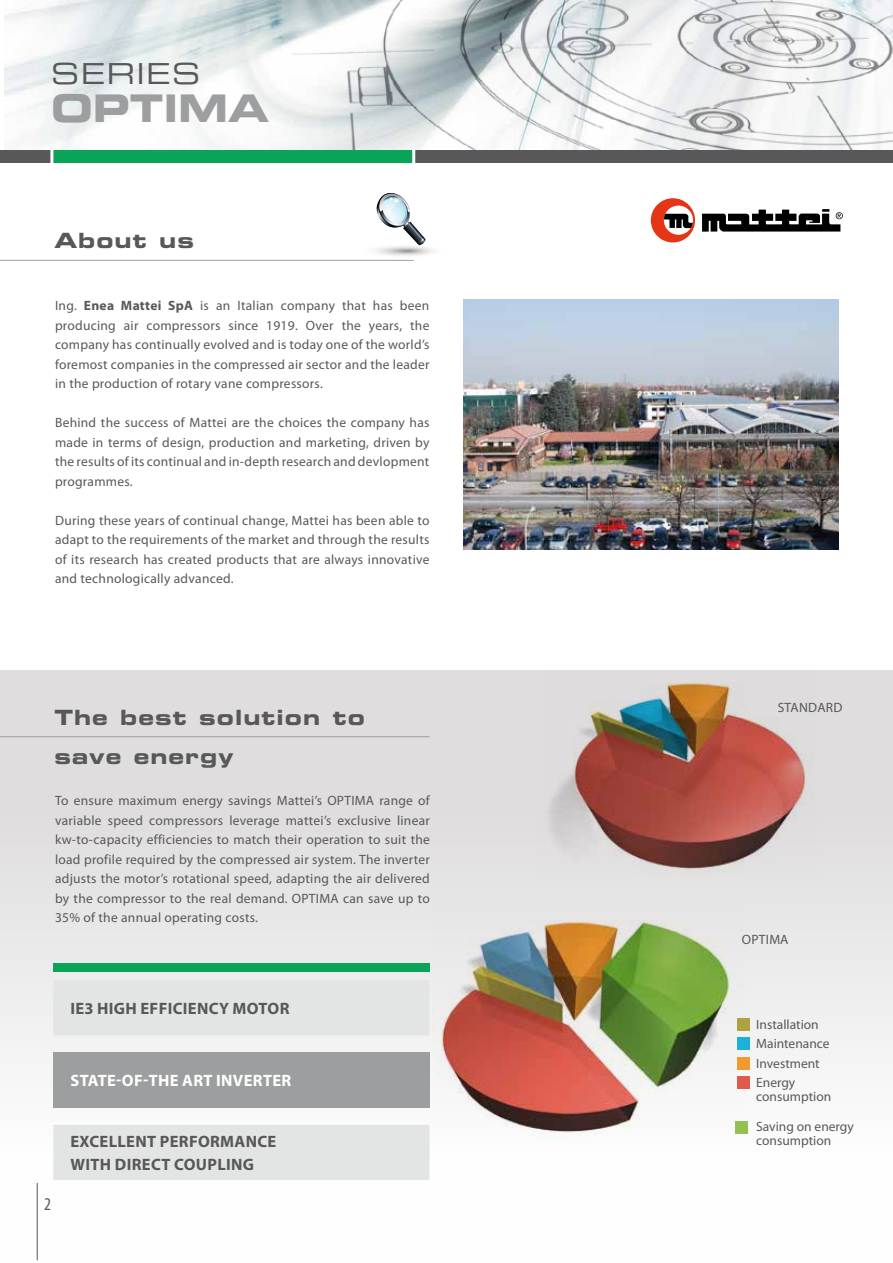
<style>
.page{position:relative;width:893px;height:1263px;background:#fff}
.page>*{position:absolute;margin:0;border:0;box-sizing:border-box;transform-origin:0 0}
.t1{font:37.5px "Eurostile Bold Extended Two";color:#9c9e9f}
.t2{font:28.5px "Eurostile Extended Two";letter-spacing:.05em;color:#58585a}
.t3{font:21px/38.7px "Eurostile LT Std Bold Ex 2";letter-spacing:.05em;color:#58585a}
.t4{font:condensed 18px "Myriad Pro";color:#58585a}
.t5{font:700 16.5px/22.5px "Myriad Pro";letter-spacing:.02em;color:#58585a}
.t6{font:700 16.5px "Myriad Pro";letter-spacing:.02em;color:#fff}
.t7{font:13.5px/19.5px "Myriad Pro";letter-spacing:.02em;color:#58585a;text-align:justify}
.t8{font:13.5px/19.5px "Myriad Pro";color:#58585a}
.s1{font-weight:700}
</style>
<div class="page">
<div style="left:0;top:670px;width:893px;height:593px;background:linear-gradient(to bottom,#d9d6d6,#fff)"></div>
<hr style="left:0;top:736px;width:429px;height:1px;background:#9c9e9f">
<hr style="left:0;top:260px;width:414px;height:1px;background:#9c9e9f">
<svg style="left:377px;top:193px;width:48px;height:50px"></svg>
<img style="left:375px;top:243px;width:59px;height:13px">
<svg style="left:651px;top:198px;width:44px;height:44px"></svg>
<svg style="left:702px;top:209px;width:141px;height:23px"></svg>
<img style="left:464px;top:299px;width:375px;height:250px">
<img style="left:269px;top:0;width:624px;height:149px">
<div style="left:0;top:150px;width:893px;height:13px;background:#58585a"></div>
<div style="left:52px;top:150px;width:362px;height:13px;background:#0aa459"></div>
<hr style="left:50px;top:149px;width:3px;height:18px;background:#fff">
<hr style="left:412px;top:149px;width:3px;height:18px;background:#fff">
<hr style="left:37px;top:1183px;width:1px;height:77px;background:#58585a">
<div style="left:365px;top:882px;width:429px;height:294px;background:linear-gradient(to bottom,#e5e3e3,#fdfefe)"></div>
<img style="left:433px;top:903px;width:313px;height:239px">
<div style="left:538px;top:881px;width:280px;height:16px;background:#e6e4e4"></div>
<img style="left:538px;top:670px;width:280px;height:211px">
<div style="left:735px;top:1121px;width:13px;height:13px;background:#95c152"></div>
<div style="left:737px;top:1018px;width:13px;height:13px;background:#afa142"></div>
<div style="left:737px;top:1037px;width:13px;height:13px;background:#1db0db"></div>
<div style="left:737px;top:1057px;width:13px;height:13px;background:#f39a2e"></div>
<div style="left:737px;top:1076px;width:13px;height:13px;background:#de5b4d"></div>
<div style="left:53px;top:963px;width:376px;height:9px;background:#0aa459"></div>
<svg style="left:53px;top:980px;width:376px;height:200px;fill:#e3e4e4"></svg>
<div style="left:53px;top:1052px;width:376px;height:56px;background:#9c9e9f"></div>
<h2 class="t2" style="left:51px;top:54px;width:151px">SERIES</h2>
<h1 class="t1" style="left:51px;top:82px;width:219px">OPTIMA</h1>
<h3 class="t3" style="left:54px;top:221px;width:141px">About us</h3>
<p class="t7" style="left:55px;top:296px;width:376px">Ing. <span class="s1">Enea Mattei SpA</span> is an Italian company that has been producing air compressors since 1919. Over the years, the company has continually evolved and is today one of the world’s foremost companies in the compressed air sector and the leader in the production of rotary vane compressors.</p>
<p class="t7" style="left:55px;top:413px;width:376px">Behind the success of Mattei are the choices the company has made in terms of design, production and marketing, driven by the results of its continual and in-depth research and devlopment programmes.</p>
<p class="t7" style="left:55px;top:510px;width:376px">During these years of continual change, Mattei has been able to adapt to the requirements of the market and through the results of its research has created products that are always innovative and technologically advanced.</p>
<h3 class="t3" style="left:54px;top:698px;width:312px">The best solution to save energy</h3>
<p class="t7" style="left:55px;top:791px;width:376px">To ensure maximum energy savings Mattei’s OPTIMA range of variable speed compressors leverage mattei’s exclusive linear kw-to-capacity efficiencies to match their operation to suit the load profile required by the compressed air system. The inverter adjusts the motor’s rotational speed, adapting the air delivered by the compressor to the real demand. OPTIMA can save up to 35% of the annual operating costs.</p>
<p class="t5" style="left:70px;top:997px;width:220px">IE3 HIGH EFFICIENCY MOTOR</p>
<p class="t6" style="left:70px;top:1070px;width:222px">STATE-OF-THE ART INVERTER</p>
<h3 class="t4" style="left:44px;top:1193px;width:8px">2</h3>
<p class="t5" style="left:70px;top:1130px;width:207px">EXCELLENT PERFORMANCE<br>WITH DIRECT COUPLING</p>
<p class="t7" style="left:778px;top:697px;width:66px">STANDARD</p>
<p class="t7" style="left:742px;top:929px;width:48px">OPTIMA</p>
<p class="t8" style="left:756px;top:1014px;width:75px">Installation<br>Maintenance<br>Investment<br>Energy</p>
<p class="t8" style="left:756px;top:1086px;width:77px">consumption</p>
<p class="t8" style="left:756px;top:1119px;width:99px;line-height:13.5px">Saving on energy consumption</p>
</div>
